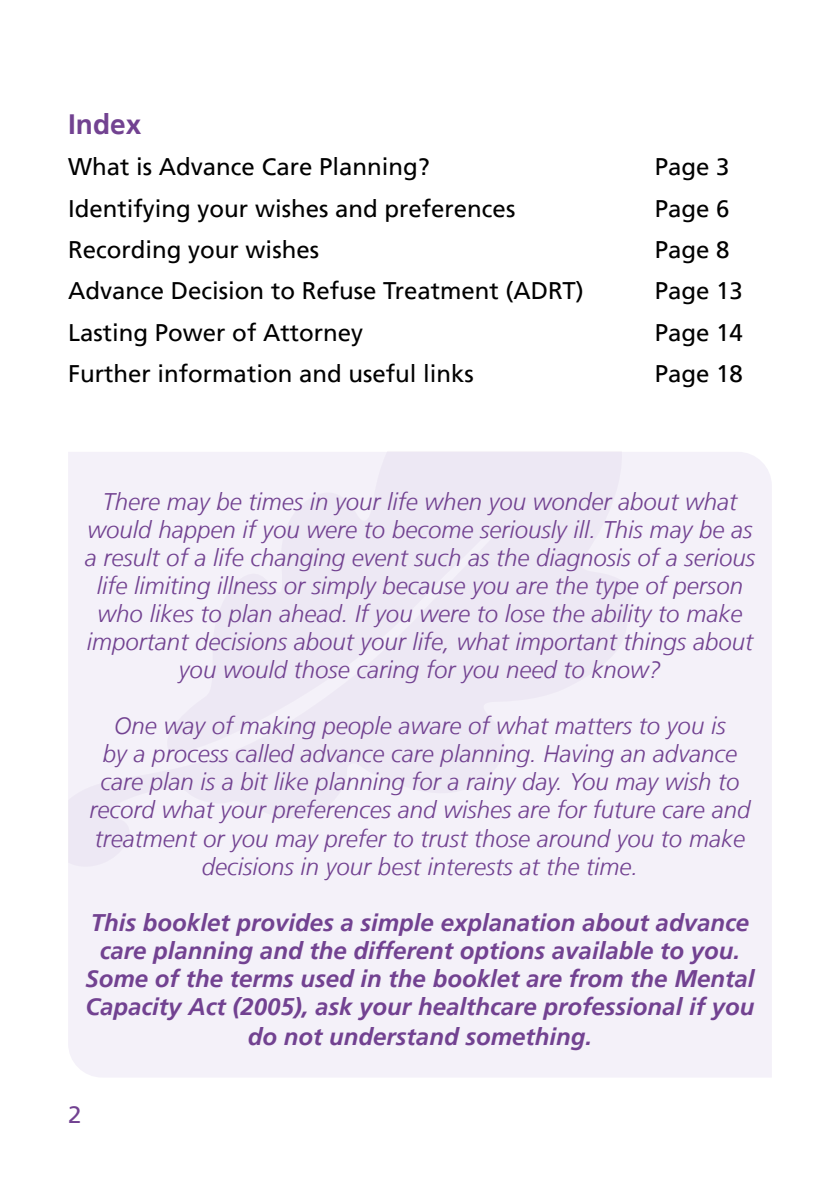
<style>
.page{position:relative;width:840px;height:1191px;background:#fff}
.page>*{position:absolute;margin:0;border:0;box-sizing:border-box;transform-origin:0 0}
.Main_Headings{font:700 28px "Frutiger LT";color:#724291}
.Body_Text{font:italic 300 24px/28px "Frutiger LT";color:#724291;text-align:center}
.Body_Text-2{font:italic 700 24px/28.6px "Frutiger LT";color:#724291;text-align:center}
.Body_Text-3{font:24px "Frutiger LT";color:#000}
.t1{font:24px "Frutiger LT";color:#724291}
</style>
<div class="page">
<div style="left:68px;top:452px;width:703px;height:625px;background:#f4f1f9"></div>
<svg style="left:68px;top:451px;width:573px;height:422px;fill:#f4f1f9"></svg>
<p class="Main_Headings" style="left:68px;top:108px;width:75px">Index</p>
<p class="Body_Text-3" style="left:68px;top:153px;width:363px">What is Advance Care Planning?</p>
<p class="Body_Text-3" style="left:654px;top:153px;width:76px">Page 3</p>
<p class="Body_Text-3" style="left:68px;top:194px;width:448px">Identifying your wishes and preferences</p>
<p class="Body_Text-3" style="left:654px;top:194px;width:76px">Page 6</p>
<p class="Body_Text-3" style="left:68px;top:235px;width:252px">Recording your wishes</p>
<p class="Body_Text-3" style="left:654px;top:235px;width:76px">Page 8</p>
<p class="Body_Text-3" style="left:68px;top:277px;width:517px">Advance Decision to Refuse Treatment (ADRT)</p>
<p class="Body_Text-3" style="left:654px;top:277px;width:90px">Page 13</p>
<p class="Body_Text-3" style="left:68px;top:318px;width:296px">Lasting Power of Attorney</p>
<p class="Body_Text-3" style="left:654px;top:318px;width:90px">Page 14</p>
<p class="Body_Text-3" style="left:68px;top:360px;width:407px">Further information and useful links</p>
<p class="Body_Text-3" style="left:654px;top:360px;width:90px">Page 18</p>
<p class="Body_Text" style="left:85px;top:488px;width:671px">There may be times in your life when you wonder about what would happen if you were to become seriously ill. This may be as a result of a life changing event such as the diagnosis of a serious life limiting illness or simply because you are the type of person who likes to plan ahead. If you were to lose the ability to make important decisions about your life, what important things about you would those caring for you need to know?</p>
<p class="Body_Text" style="left:89px;top:712px;width:662px">One way of making people aware of what matters to you is<br>by a process called advance care planning. Having an advance care plan is a bit like planning for a rainy day. You may wish to record what your preferences and wishes are for future care and treatment or you may prefer to trust those around you to make decisions in your best interests at the time.</p>
<p class="Body_Text-2" style="left:85px;top:908px;width:670px">This booklet provides a simple explanation about advance care planning and the different options available to you.<br>Some of the terms used in the booklet are from the Mental Capacity Act (2005), ask your healthcare professional if you do not understand something.</p>
<p class="t1" style="left:68px;top:1101px;width:15px">2</p>
</div>
